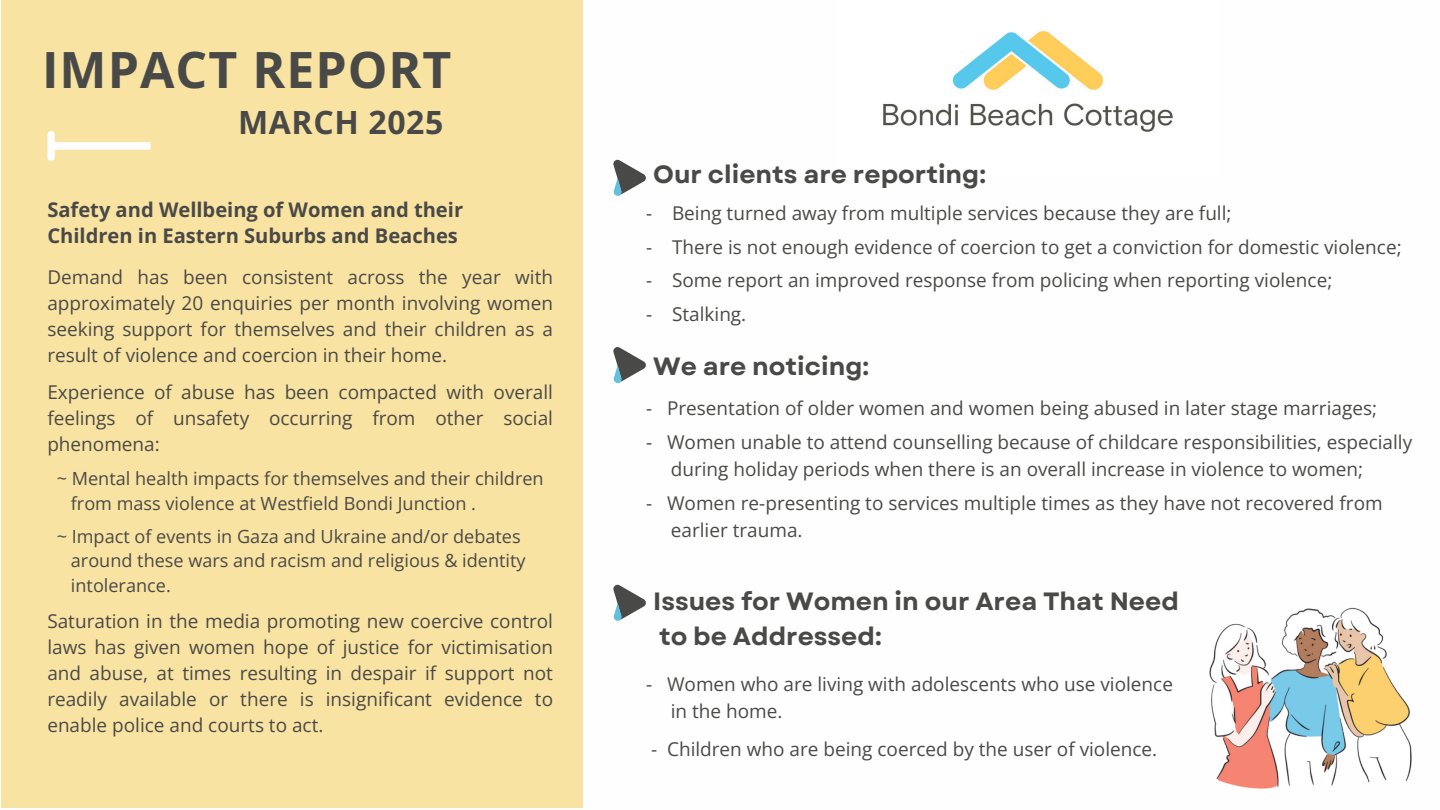
<style>
.page{position:relative;width:1440px;height:810px;background:#fff}
.page>*{position:absolute;margin:0;border:0;box-sizing:border-box;transform-origin:0 0}
.t1{font:700 50px "Open Sans";letter-spacing:.02em;color:#494a47}
.t2{font:700 32px "Open Sans";letter-spacing:.02em;color:#494a47}
.t3{font:700 25px/34.5px "Garet";color:#494a47}
.t4{font:700 20.1px/26.2px "Open Sans";color:#494a47}
.t5{font:19px/26.2px "Open Sans";color:#494a47;text-align:justify}
.t6{font:18.1px "Open Sans";color:#494a47}
</style>
<div class="page">
<div style="left:1px;top:0;width:582px;height:808px;background:#f9e3a2"></div>
<div style="left:53px;top:142px;width:97px;height:8px;background:#fefefe"></div>
<div style="left:47px;top:135px;width:8px;height:22px;background:#fefefe"></div>
<img style="left:1209px;top:607px;width:203px;height:182px">
<img style="left:883px;top:31px;width:290px;height:101px">
<svg style="left:613px;top:159px;width:33px;height:37px"></svg>
<svg style="left:613px;top:347px;width:33px;height:37px"></svg>
<svg style="left:613px;top:584px;width:33px;height:37px"></svg>
<h1 class="t1" style="left:42px;top:34px;width:411px">IMPACT REPORT</h1>
<p class="t2" style="left:238px;top:100px;width:207px">MARCH 2025</p>
<p class="t4" style="left:47px;top:196px;width:417px">Safety and Wellbeing of Women and their<br>Children in Eastern Suburbs and Beaches</p>
<h2 class="t5" style="left:47px;top:263px;width:507px">Demand has been consistent across the year with approximately 20 enquiries per month involving women seeking support for themselves and their children as a result of violence and coercion in their home.</h2>
<h4 class="t5" style="left:47px;top:379px;width:507px">Experience of abuse has been compacted with overall feelings of unsafety occurring from other social phenomena:</h4>
<p class="t6" style="left:57px;top:466px;width:488px">~ Mental health impacts for themselves and their children</p>
<p class="t6" style="left:71px;top:490px;width:407px">from mass violence at Westfield Bondi Junction .</p>
<p class="t6" style="left:57px;top:523px;width:466px">~ Impact of events in Gaza and Ukraine and/or debates</p>
<p class="t6" style="left:71px;top:548px;width:456px">around these wars and racism and religious &amp; identity</p>
<p class="t6" style="left:71px;top:573px;width:101px">intolerance.</p>
<p class="t5" style="left:47px;top:607px;width:507px">Saturation in the media promoting new coercive control laws has given women hope of justice for victimisation and abuse, at times resulting in despair if support not readily available or there is insignificant evidence to enable police and courts to act.</p>
<h3 class="t3" style="left:653px;top:157px;width:334px">Our clients are reporting:</h3>
<p class="t5" style="left:646px;top:199px;width:587px">- Being turned away from multiple services because they are full;</p>
<p class="t5" style="left:646px;top:233px;width:757px">- There is not enough evidence of coercion to get a conviction for domestic violence;</p>
<p class="t5" style="left:646px;top:267px;width:688px">- Some report an improved response from policing when reporting violence;</p>
<p class="t5" style="left:646px;top:301px;width:102px">- Stalking.</p>
<p class="t3" style="left:653px;top:349px;width:217px">We are noticing:</p>
<h3 class="t5" style="left:646px;top:394px;width:732px">- Presentation of older women and women being abused in later stage marriages;</h3>
<p class="t5" style="left:646px;top:429px;width:768px">- Women unable to attend counselling because of childcare responsibilities, especially</p>
<p class="t5" style="left:671px;top:455px;width:694px">during holiday periods when there is an overall increase in violence to women;</p>
<p class="t5" style="left:646px;top:490px;width:738px">- Women re-presenting to services multiple times as they have not recovered from</p>
<p class="t5" style="left:671px;top:516px;width:133px">earlier trauma.</p>
<p class="t3" style="left:653px;top:584px;width:527px">Issues for Women in our Area That Need to be Addressed:</p>
<p class="t5" style="left:646px;top:671px;width:528px">- Women who are living with adolescents who use violence</p>
<p class="t5" style="left:671px;top:697px;width:113px">in the home.</p>
<p class="t5" style="left:651px;top:736px;width:508px">- Children who are being coerced by the user of violence.</p>
</div>
